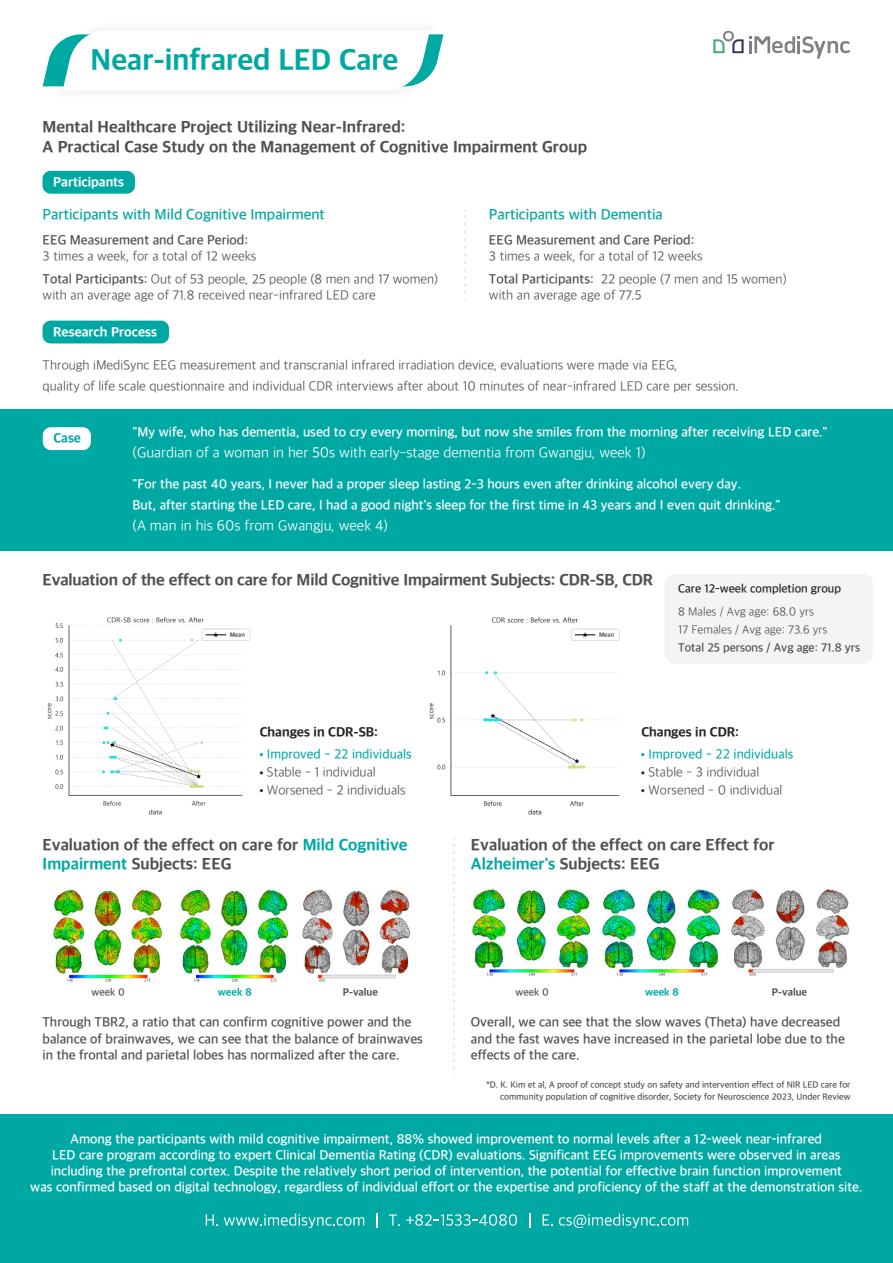
<style>
.page{position:relative;width:893px;height:1263px;background:#fff}
.page>*{position:absolute;margin:0;border:0;box-sizing:border-box;transform-origin:0 0}
.t1{font:30px "Apple SD Gothic Neo EB00";color:#00a8a4}
.t2{font:16.5px/19.8px "Apple SD Gothic Neo EB00";color:#50504e}
.t3{font:15px "Apple SD Gothic Neo L00";color:#fff}
.t4{font:15px "Apple SD Gothic Neo SB00";color:#00a8a4}
.t5{font:13.5px/16.2px "Apple SD Gothic Neo SB00";color:#fff;text-align:center}
.t6{font:13.5px/18px "Apple SD Gothic Neo L00";color:#50504e}
.t7{font:13.5px/16.5px "Apple SD Gothic Neo SB00";color:#50504e}
.t8{font:13.5px "Apple SD Gothic Neo M00";color:#00a8a4}
.t9{font:13.5px "Apple SD Gothic Neo EB00";color:#242424}
.t10{font:13.5px "Apple SD Gothic Neo EB00";color:#fff}
.t11{font:13.5px "Apple SD Gothic Neo EB00";color:#00a8a4}
.t12{font:12px/18px "Apple SD Gothic Neo L00";color:#50504e}
.t13{font:12px "Apple SD Gothic Neo SB00";color:#50504e}
.t14{font:12px "Apple SD Gothic Neo SB00";color:#242424}
.t15{font:10.5px "Apple SD Gothic Neo EB00";color:#50504e}
.t16{font:10.5px "Apple SD Gothic Neo SB00";color:#50504e}
.t17{font:10.5px "Apple SD Gothic Neo EB00";color:#00a8a4}
.t18{font:9px/12px "Apple SD Gothic Neo SB00";color:#50504e;text-align:right}
.t19{font:6.15px "Apple SD Gothic Neo EB00";color:#50504e}
.s1{font-family:"Apple SD Gothic Neo SB00"}
.s2{color:#000}
.s3{color:#00a8a4}
</style>
<div class="page">
<div style="left:0;top:409px;width:893px;height:141px;background:#00a8a4"></div>
<div style="left:0;top:1114px;width:893px;height:149px;background:#00a8a4"></div>
<div style="left:664px;top:574px;width:209px;height:90px;background:#f4f4f4;border-radius:12px"></div>
<img style="left:302px;top:889px;width:108px;height:93px">
<img style="left:53px;top:889px;width:110px;height:93px">
<img style="left:180px;top:889px;width:109px;height:93px">
<img style="left:731px;top:889px;width:119px;height:87px">
<img style="left:471px;top:889px;width:119px;height:87px">
<img style="left:602px;top:889px;width:119px;height:87px">
<img style="left:429px;top:617px;width:191px;height:198px">
<svg style="left:453px;top:838px;width:2px;height:238px"></svg>
<svg style="left:464px;top:209px;width:2px;height:91px"></svg>
<svg style="left:206px;top:1214px;width:11px;height:12px"></svg>
<svg style="left:224px;top:1214px;width:140px;height:14px"></svg>
<svg style="left:376px;top:1213px;width:2px;height:14px"></svg>
<svg style="left:389px;top:1214px;width:10px;height:12px"></svg>
<svg style="left:406px;top:1214px;width:111px;height:12px"></svg>
<svg style="left:529px;top:1213px;width:1px;height:14px"></svg>
<svg style="left:543px;top:1214px;width:9px;height:12px"></svg>
<svg style="left:559px;top:1214px;width:129px;height:14px"></svg>
<img style="left:47px;top:617px;width:198px;height:198px">
<div style="left:43px;top:171px;width:92px;height:23px;background:#00a8a4;border-radius:8px"></div>
<div style="left:43px;top:427px;width:48px;height:23px;background:#fff;border-radius:8px"></div>
<div style="left:43px;top:321px;width:126px;height:22px;background:#00a8a4;border-radius:8px"></div>
<svg style="left:43px;top:29px;width:400px;height:63px"></svg>
<svg style="left:713px;top:31px;width:137px;height:28px"></svg>
<div style="left:202px;top:629px;width:48px;height:11px;background:#fff;border-radius:2px"></div>
<div style="left:202px;top:629px;width:48px;height:12px;border:1px solid #e0e0e0;border-radius:2px"></div>
<svg style="left:206px;top:634px;width:20px;height:1px"></svg>
<div style="left:571px;top:629px;width:48px;height:11px;background:#fff;border-radius:2px"></div>
<div style="left:571px;top:629px;width:49px;height:12px;border:1px solid #e0e0e0;border-radius:2px"></div>
<svg style="left:575px;top:634px;width:20px;height:1px"></svg>
<h1 class="t1" style="left:91px;top:38px;width:309px">Near-infrared LED Care</h1>
<p class="t2" style="left:43px;top:117px;width:546px">Mental Healthcare Project Utilizing Near-Infrared:<br>A Practical Case Study on the Management of Cognitive Impairment Group</p>
<p class="t10" style="left:53px;top:172px;width:73px">Participants</p>
<p class="t4" style="left:43px;top:204px;width:284px">Participants with Mild Cognitive Impairment</p>
<p class="t7" style="left:43px;top:231px;width:207px">EEG Measurement and Care Period:</p>
<p class="t6" style="left:43px;top:244px;width:397px;line-height:22.5px">3 times a week, for a total of 12 weeks<br><span class="s1">Total Participants:</span> Out of 53 people, 25 people (8 men and 17 women)</p>
<p class="t6" style="left:43px;top:285px;width:335px">with an average age of 71.8 received near-infrared LED care</p>
<p class="t10" style="left:53px;top:322px;width:105px">Research Process</p>
<p class="t4" style="left:489px;top:204px;width:175px">Participants with Dementia</p>
<p class="t7" style="left:489px;top:231px;width:207px">EEG Measurement and Care Period:</p>
<p class="t6" style="left:489px;top:244px;width:299px;line-height:22.5px">3 times a week, for a total of 12 weeks<br><span class="s1">Total Participants:</span> 22 people (7 men and 15 women)</p>
<p class="t6" style="left:489px;top:285px;width:154px">with an average age of 77.5</p>
<p class="t6" style="left:43px;top:354px;width:697px;line-height:21px">Through iMediSync EEG measurement and transcranial infrared irradiation device, evaluations were made via EEG,<br>quality of life scale questionnaire and individual CDR interviews after about 10 minutes of near-infrared LED care per session.</p>
<p class="t5" style="left:133px;top:423px;width:696px">"My wife, who has dementia, used to cry every morning, but now she smiles from the morning after receiving LED care."</p>
<p class="t3" style="left:133px;top:443px;width:515px">(Guardian of a woman in her 50s with early-stage dementia from Gwangju, week 1)</p>
<p class="t5" style="left:133px;top:473px;width:649px;line-height:21px;text-align:left">"For the past 40 years, I never had a proper sleep lasting 2-3 hours even after drinking alcohol every day.<br>But, after starting the LED care, I had a good night's sleep for the first time in 43 years and I even quit drinking."</p>
<p class="t3" style="left:133px;top:516px;width:257px">(A man in his 60s from Gwangju, week 4)</p>
<p class="t11" style="left:53px;top:428px;width:29px">Case</p>
<p class="t2" style="left:43px;top:569px;width:612px">Evaluation of the effect on care for Mild Cognitive Impairment Subjects: CDR-SB, CDR</p>
<p class="t19" style="left:213px;top:630px;width:33px"><span class="s2">★</span> Mean</p>
<p class="t19" style="left:582px;top:630px;width:33px"><span class="s2">★</span> Mean</p>
<p class="t14" style="left:678px;top:580px;width:164px">Care 12-week completion group</p>
<p class="t12" style="left:678px;top:601px;width:151px">8 Males / Avg age: 68.0 yrs<br>17 Females / Avg age: 73.6 yrs</p>
<p class="t13" style="left:678px;top:639px;width:184px">Total 25 persons / Avg age: 71.8 yrs</p>
<p class="t9" style="left:260px;top:722px;width:120px">Changes in CDR-SB:</p>
<p class="t8" style="left:267px;top:745px;width:146px">Improved - 22 individuals</p>
<p class="t6" style="left:267px;top:762px;width:140px">Stable - 1 individual<br>Worsened - 2 individuals</p>
<p class="t9" style="left:641px;top:722px;width:99px">Changes in CDR:</p>
<p class="t8" style="left:648px;top:745px;width:146px">Improved - 22 individuals</p>
<p class="t6" style="left:648px;top:762px;width:135px">Stable - 3 individual<br>Worsened - 0 individual</p>
<p class="t2" style="left:43px;top:834px;width:367px">Evaluation of the effect on care for <span class="s3">Mild Cognitive<br>Impairment</span> Subjects: EEG</p>
<p class="t2" style="left:471px;top:834px;width:305px">Evaluation of the effect on care Effect for<br><span class="s3">Alzheimer's</span> Subjects: EEG</p>
<p class="t16" style="left:92px;top:984px;width:35px">week 0</p>
<p class="t17" style="left:218px;top:984px;width:35px">week 8</p>
<p class="t15" style="left:343px;top:984px;width:37px">P-value</p>
<p class="t16" style="left:515px;top:984px;width:35px">week 0</p>
<p class="t17" style="left:645px;top:984px;width:35px">week 8</p>
<p class="t15" style="left:772px;top:984px;width:37px">P-value</p>
<p class="t7" style="left:471px;top:1013px;width:375px">Overall, we can see that the slow waves (Theta) have decreased and the fast waves have increased in the parietal lobe due to the effects of the care.</p>
<p class="t18" style="left:486px;top:1078px;width:365px">*D. K. Kim et al, A proof of concept study on safety and intervention effect of NIR LED care for community population of cognitive disorder, Society for Neuroscience 2023, Under Review</p>
<p class="t7" style="left:43px;top:1013px;width:382px">Through TBR2, a ratio that can confirm cognitive power and the balance of brainwaves, we can see that the balance of brainwaves in the frontal and parietal lobes has normalized after the care.</p>
<p class="t5" style="left:30px;top:1130px;width:834px">Among the participants with mild cognitive impairment, 88% showed improvement to normal levels after a 12-week near-infrared<br>LED care program according to expert Clinical Dementia Rating (CDR) evaluations. Significant EEG improvements were observed in areas including the prefrontal cortex. Despite the relatively short period of intervention, the potential for effective brain function improvement<br>was confirmed based on digital technology, regardless of individual effort or the expertise and proficiency of the staff at the demonstration site.</p>
</div>
